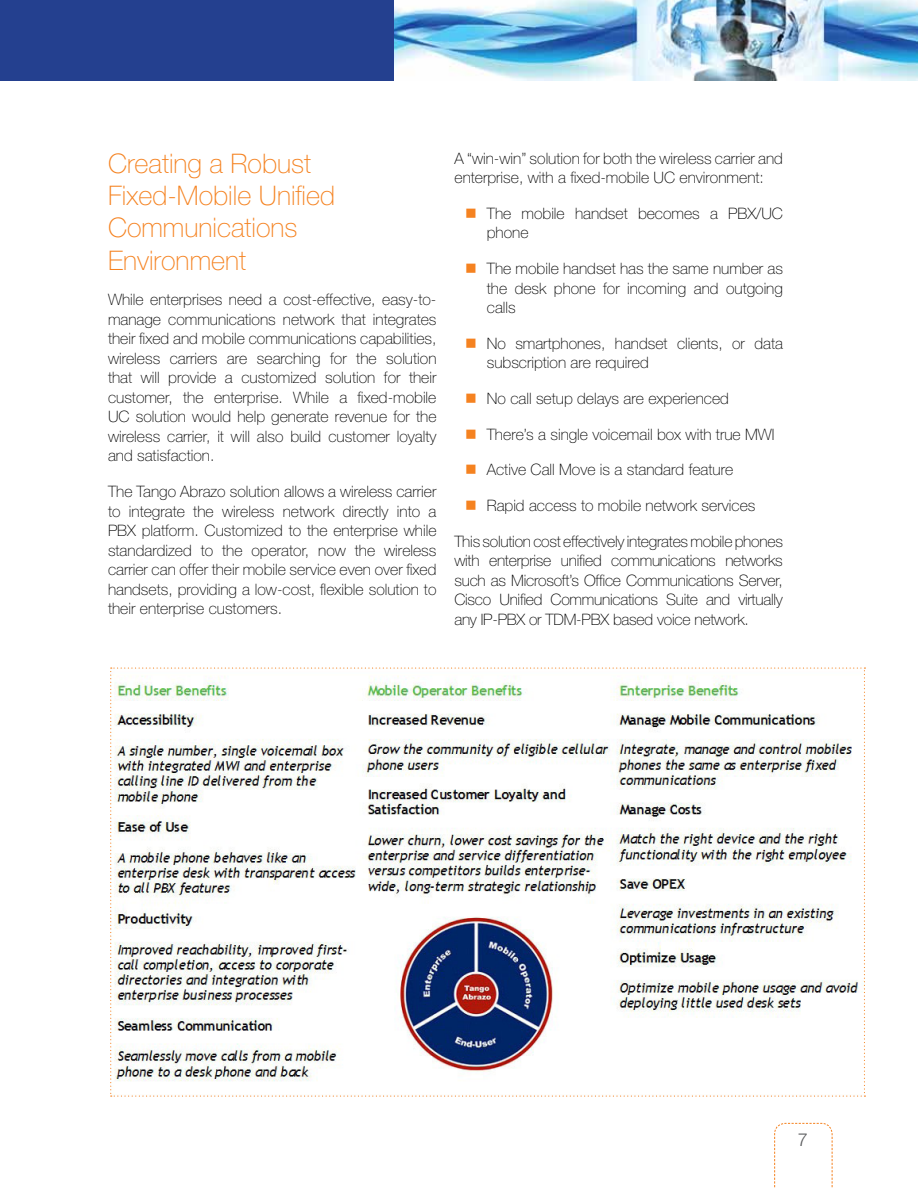
<style>
.page{position:relative;width:918px;height:1188px;background:#fff}
.page>*{position:absolute;margin:0;border:0;box-sizing:border-box;transform-origin:0 0}
.t1{font:100 27px/32.4px "Helvetica Neue";color:#f58220}
.t2{font:300 18px "Helvetica Neue";color:#58595b}
.t3{font:100 15.75px/19.5px "Helvetica Neue";color:#000;text-align:justify}
</style>
<div class="page">
<img style="left:394px;top:0;width:524px;height:80px">
<div style="left:0;top:0;width:394px;height:81px;background:#24408f"></div>
<img style="left:110px;top:667px;width:755px;height:430px">
<svg style="left:774px;top:1123px;width:59px;height:65px"></svg>
<h1 class="t1" style="left:108px;top:147px;width:229px">Creating a Robust<br>Fixed-Mobile Unified<br>Communications<br>Environment</h1>
<p class="t3" style="left:108px;top:290px;width:330px">While enterprises need a cost-effective, easy-to&shy;manage communications network that integrates their fixed and mobile communications capabilities, wireless carriers are searching for the solution that will provide a customized solution for their customer, the enterprise. While a fixed-mobile UC solution would help generate revenue for the wireless carrier, it will also build customer loyalty and satisfaction.</p>
<p class="t3" style="left:108px;top:482px;width:330px">The Tango Abrazo solution allows a wireless carrier to integrate the wireless network directly into a PBX platform. Customized to the enterprise while standardized to the operator, now the wireless carrier can offer their mobile service even over fixed handsets, providing a low-cost, flexible solution to their enterprise customers.</p>
<p class="t3" style="left:454px;top:148px;width:330px">A “win-win” solution for both the wireless carrier and enterprise, with a fixed-mobile UC environment:</p>
<p class="t3" style="left:487px;top:204px;width:298px">The mobile handset becomes a PBX/UC phone</p>
<p class="t3" style="left:487px;top:259px;width:298px">The mobile handset has the same number as the desk phone for incoming and outgoing calls</p>
<p class="t3" style="left:487px;top:333px;width:298px">No smartphones, handset clients, or data subscription are required</p>
<p class="t3" style="left:487px;top:389px;width:244px">No call setup delays are experienced</p>
<p class="t3" style="left:487px;top:424px;width:289px">There’s a single voicemail box with true MWI</p>
<p class="t3" style="left:487px;top:460px;width:248px">Active Call Move is a standard feature</p>
<p class="t3" style="left:487px;top:496px;width:270px">Rapid access to mobile network services</p>
<p class="t3" style="left:454px;top:531px;width:330px">This solution cost effectively integrates mobile phones with enterprise unified communications networks such as Microsoft’s Office Communications Server, Cisco Unified Communications Suite and virtually any IP-PBX or TDM-PBX based voice network.</p>
<p class="t2" style="left:798px;top:1129px;width:12px">7</p>
</div>
